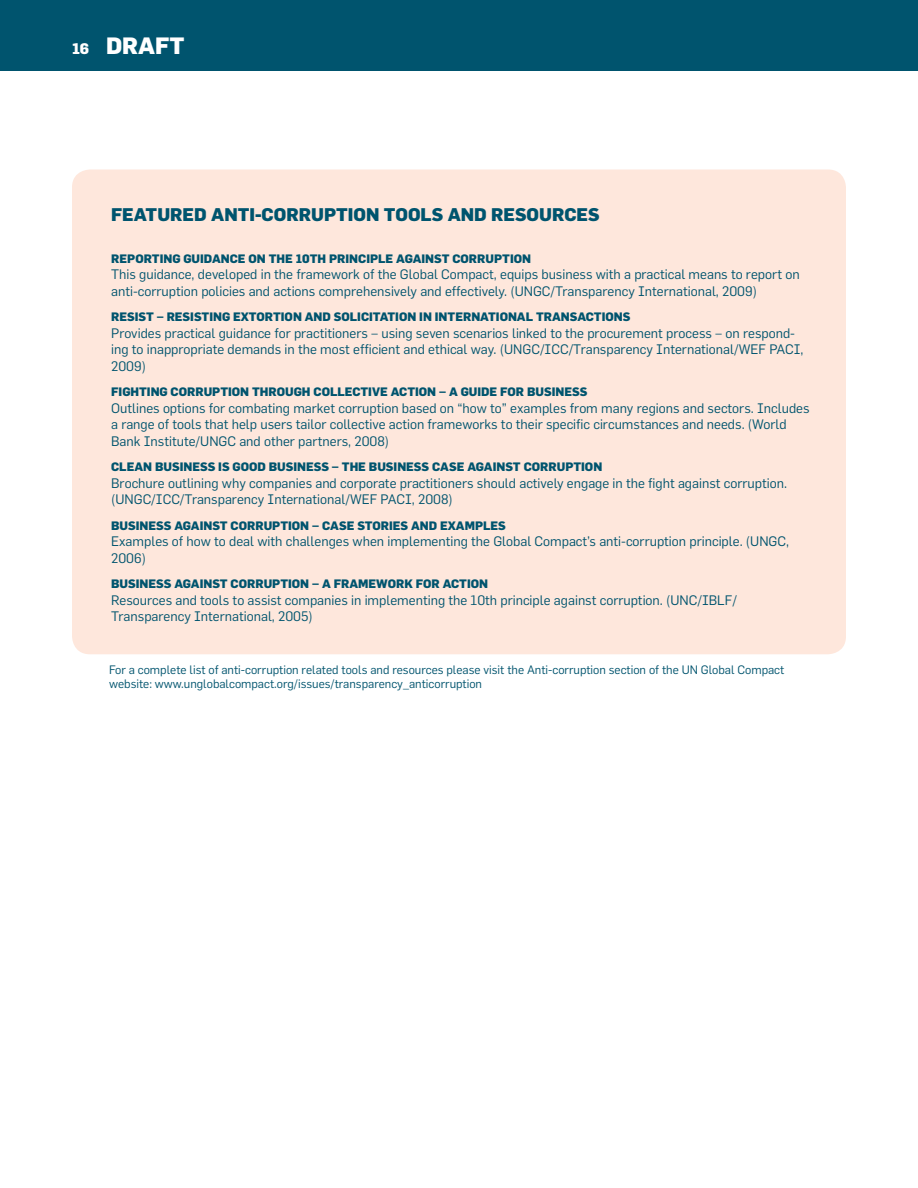
<style>
.page{position:relative;width:918px;height:1188px;background:#fff}
.page>*{position:absolute;margin:0;border:0;box-sizing:border-box;transform-origin:0 0}
.t1{font:800 23.25px "Flama";color:#fff}
.t2{font:800 18px "Flama";color:#00546e}
.t3{font:13.5px/16.5px "Flama";color:#00546e}
.t4{font:800 12px "Flama";color:#00546e}
.t5{font:12px/13.5px "Flama";color:#00546e}
.s1{font-size:15px}
</style>
<div class="page">
<div style="left:0;top:0;width:918px;height:70px;background:#00546e"></div>
<div style="left:72px;top:170px;width:774px;height:484px;background:#fee7dc;border-radius:18px"></div>
<h1 class="t1" style="left:72px;top:31px;width:114px"><span class="s1">16</span> DRAFT</h1>
<h2 class="t2" style="left:111px;top:203px;width:490px">FEATURED ANTI-CORRUPTION TOOLS AND RESOURCES</h2>
<p class="t4" style="left:111px;top:251px;width:33px">REPORTING</p>
<p class="t4" style="left:183px;top:251px;width:17px">GUIDANC</p>
<p class="t4" style="left:238px;top:251px;width:99px">E ON THE 10TH PRINCI</p>
<p class="t4" style="left:370px;top:251px;width:44px">PLE AGAINST</p>
<p class="t4" style="left:452px;top:251px;width:18px">CORRU</p>
<p class="t4" style="left:494px;top:251px;width:17px">PTION</p>
<p class="t3" style="left:111px;top:266px;width:690px">This guidance, developed in the framework of the Global Compact, equips business with a practical means to report on anti-corruption policies and actions comprehensively and effectively. (UNGC/Transparency International, 2009)</p>
<p class="t4" style="left:111px;top:309px;width:80px">RESIST – RESISTING</p>
<p class="t4" style="left:233px;top:309px;width:25px">EXTORTION</p>
<p class="t4" style="left:305px;top:309px;width:10px">AND</p>
<p class="t4" style="left:334px;top:309px;width:16px">SOLICITATION</p>
<p class="t4" style="left:419px;top:309px;width:53px">IN INTERNATIONAL</p>
<p class="t4" style="left:536px;top:309px;width:17px">TRANSACTIONS</p>
<p class="t3" style="left:111px;top:324px;width:694px">Provides practical guidance for practitioners – using seven scenarios linked to the procurement process – on respond&shy;ing to inappropriate demands in the most efficient and ethical way. (UNGC/ICC/Transparency International/WEF PACI,<br>2009)</p>
<p class="t4" style="left:111px;top:384px;width:16px">FIGHTING</p>
<p class="t4" style="left:171px;top:384px;width:18px">CORRU</p>
<p class="t4" style="left:212px;top:384px;width:17px">PTION</p>
<p class="t4" style="left:252px;top:384px;width:10px">THROUGH</p>
<p class="t4" style="left:314px;top:384px;width:17px">COLL</p>
<p class="t4" style="left:345px;top:384px;width:63px">ECTIVE ACTION</p>
<p class="t4" style="left:439px;top:384px;width:70px">– A GUIDE FOR</p>
<p class="t4" style="left:527px;top:384px;width:9px">BUSIN</p>
<p class="t4" style="left:564px;top:384px;width:17px">ESS</p>
<p class="t3" style="left:111px;top:399px;width:700px">Outlines options for combating market corruption based on “how to” examples from many regions and sectors. Includes a range of tools that help users tailor collective action frameworks to their specific circumstances and needs. (World<br>Bank Institute/UNGC and other partners, 2008)</p>
<p class="t4" style="left:111px;top:459px;width:53px">CLEAN BUSIN</p>
<p class="t4" style="left:192px;top:459px;width:58px">ESS IS GOOD</p>
<p class="t4" style="left:269px;top:459px;width:9px">BUSIN</p>
<p class="t4" style="left:306px;top:459px;width:72px">ESS – THE BUSIN</p>
<p class="t4" style="left:406px;top:459px;width:79px">ESS CAS E AGAINST</p>
<p class="t4" style="left:524px;top:459px;width:18px">CORRU</p>
<p class="t4" style="left:565px;top:459px;width:17px">PTION</p>
<p class="t3" style="left:111px;top:474px;width:677px">Brochure outlining why companies and corporate practitioners should actively engage in the fight against corruption. (UNGC/ICC/Transparency International/WEF PACI, 2008)</p>
<p class="t4" style="left:111px;top:518px;width:9px">BUSIN</p>
<p class="t4" style="left:149px;top:518px;width:43px">ESS AGAINST</p>
<p class="t4" style="left:231px;top:518px;width:18px">CORRU</p>
<p class="t4" style="left:272px;top:518px;width:17px">PTION</p>
<p class="t4" style="left:312px;top:518px;width:61px">– CAS E STORI</p>
<p class="t4" style="left:393px;top:518px;width:28px">ES AND</p>
<p class="t4" style="left:440px;top:518px;width:66px">EXAMPLES</p>
<p class="t3" style="left:111px;top:533px;width:679px">Examples of how to deal with challenges when implementing the Global Compact’s anti-corruption principle. (UNGC,<br>2006)</p>
<p class="t4" style="left:111px;top:576px;width:9px">BUSIN</p>
<p class="t4" style="left:149px;top:576px;width:43px">ESS AGAINST</p>
<p class="t4" style="left:231px;top:576px;width:18px">CORRU</p>
<p class="t4" style="left:272px;top:576px;width:17px">PTION</p>
<p class="t4" style="left:312px;top:576px;width:113px">– A FRAMEWORK FOR</p>
<p class="t4" style="left:443px;top:576px;width:17px">ACTION</p>
<p class="t3" style="left:111px;top:591px;width:627px">Resources and tools to assist companies in implementing the 10th principle against corruption. (UNC/IBLF/<br>Transparency International, 2005)</p>
<p class="t5" style="left:109px;top:663px;width:677px">For a complete list of anti-corruption related tools and resources please visit the Anti-corruption section of the UN Global Compact website: www.unglobalcompact.org/issues/transparency_anticorruption</p>
</div>
